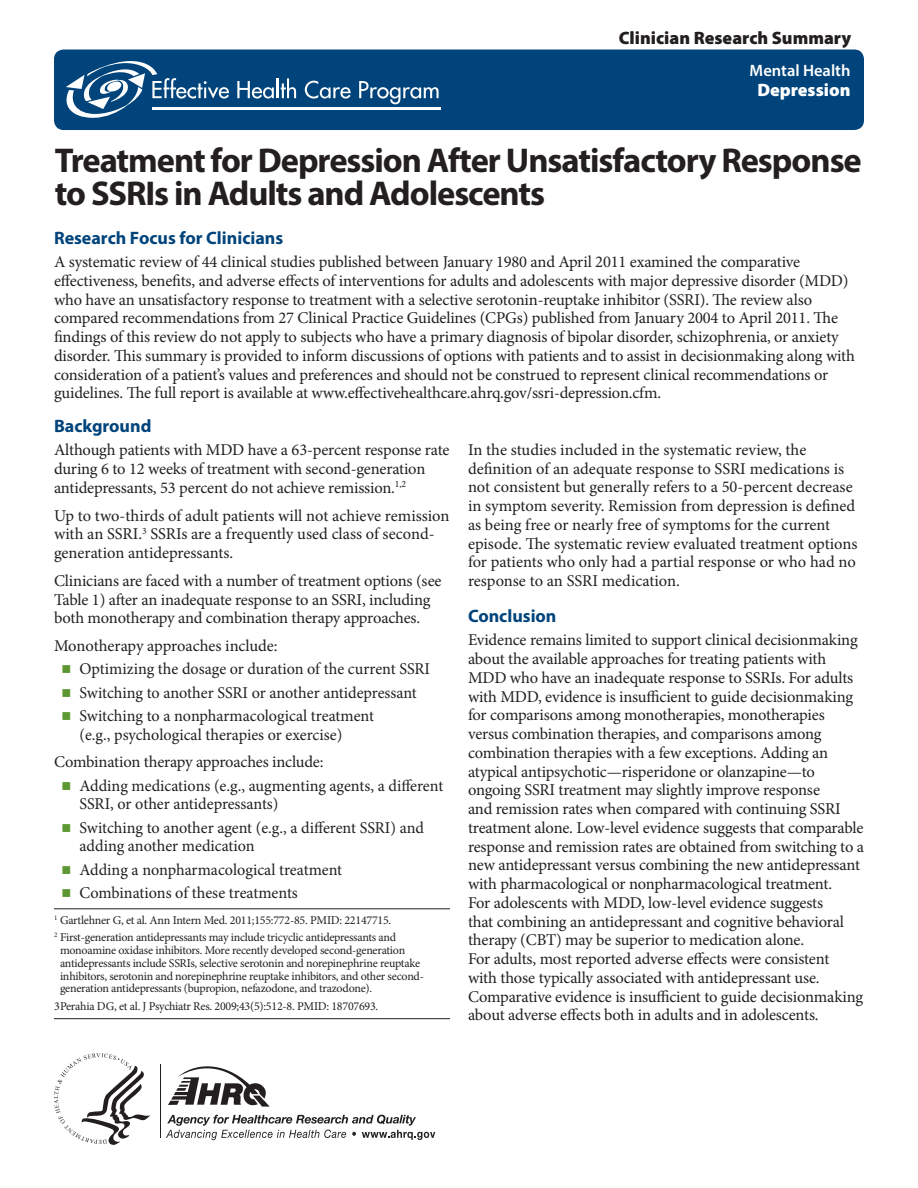
<style>
.page{position:relative;width:918px;height:1188px;background:#fff}
.page>*{position:absolute;margin:0;border:0;box-sizing:border-box;transform-origin:0 0}
.Major_Head{font:700 34.5px/33px "Myriad Pro";letter-spacing:-.03em;color:#231f20}
.Subhead_-_no_rule{font:700 18px "Myriad Pro";color:#00447b}
.document_type{font:900 18px "Myriad Pro";color:#231f20}
.Sub-category{font:900 18px "Myriad Pro";color:#fff}
.body_text{font:16.5px/18.8px "Minion Pro";letter-spacing:-.01em;color:#231f20}
.Major_Category{font:600 16.5px "Myriad Pro";color:#fff}
.body_text-2{font:12px/12.8px "Minion Pro";letter-spacing:-.02em;color:#231f20}
</style>
<div class="page">
<div style="left:55px;top:50px;width:808px;height:79px;background:#00447b;border-radius:9px"></div>
<div style="left:54px;top:50px;width:810px;height:80px;border:2px solid #00447b;border-radius:9px"></div>
<svg style="left:166px;top:1115px;width:269px;height:25px"></svg>
<hr style="left:160px;top:1065px;width:1px;height:73px;background:#231f20">
<svg style="left:168px;top:1066px;width:102px;height:41px"></svg>
<svg style="left:54px;top:1053px;width:96px;height:92px"></svg>
<svg style="left:237px;top:81px;width:37px;height:18px"></svg>
<hr style="left:277px;top:78px;width:2px;height:20px;background:#fff">
<svg style="left:281px;top:78px;width:15px;height:20px"></svg>
<svg style="left:305px;top:81px;width:46px;height:18px"></svg>
<svg style="left:359px;top:81px;width:80px;height:23px"></svg>
<svg style="left:66px;top:61px;width:163px;height:57px"></svg>
<hr style="left:152px;top:107px;width:289px;height:3px;background:#fff">
<hr style="left:54px;top:909px;width:396px;height:1px;background:#231f20">
<hr style="left:54px;top:1018px;width:396px;height:1px;background:#231f20">
<p class="document_type" style="left:619px;top:26px;width:234px">Clinician Research Summary</p>
<p class="Major_Category" style="left:750px;top:60px;width:102px">Mental Health</p>
<p class="Sub-category" style="left:757px;top:78px;width:95px">Depression</p>
<p class="Major_Head" style="left:55px;top:142px;width:809px">Treatment for Depression After Unsatisfactory Response to SSRIs in Adults and Adolescents</p>
<p class="Subhead_-_no_rule" style="left:54px;top:226px;width:231px">Research Focus for Clinicians</p>
<p class="body_text" style="left:54px;top:252px;width:803px">A systematic review of 44 clinical studies published between January 1980 and April 2011 examined the comparative effectiveness, benefits, and adverse effects of interventions for adults and adolescents with major depressive disorder (MDD) who have an unsatisfactory response to treatment with a selective serotonin-reuptake inhibitor (SSRI). The review also compared recommendations from 27 Clinical Practice Guidelines (CPGs) published from January 2004 to April 2011. The findings of this review do not apply to subjects who have a primary diagnosis of bipolar disorder, schizophrenia, or anxiety disorder. This summary is provided to inform discussions of options with patients and to assist in decisionmaking along with consideration of a patient’s values and preferences and should not be construed to represent clinical recommendations or guidelines. The full report is available at www.effectivehealthcare.ahrq.gov/ssri-depression.cfm.</p>
<p class="Subhead_-_no_rule" style="left:54px;top:414px;width:99px">Background</p>
<p class="body_text" style="left:54px;top:441px;width:397px">Although patients with MDD have a 63-percent response rate during 6 to 12 weeks of treatment with second-generation antidepressants, 53 percent do not achieve remission.<sup>1,2</sup></p>
<p class="body_text" style="left:54px;top:506px;width:397px">Up to two-thirds of adult patients will not achieve remission with an SSRI.<sup>3</sup> SSRIs are a frequently used class of second&shy;generation antidepressants.</p>
<p class="body_text" style="left:54px;top:571px;width:389px">Clinicians are faced with a number of treatment options (see<br>Table 1) after an inadequate response to an SSRI, including both monotherapy and combination therapy approaches.</p>
<p class="body_text" style="left:54px;top:636px;width:225px">Monotherapy approaches include:</p>
<p class="body_text" style="left:80px;top:660px;width:352px">Optimizing the dosage or duration of the current SSRI</p>
<p class="body_text" style="left:80px;top:683px;width:339px">Switching to another SSRI or another antidepressant</p>
<p class="body_text" style="left:80px;top:706px;width:296px">Switching to a nonpharmacological treatment (e.g., psychological therapies or exercise)</p>
<p class="body_text" style="left:54px;top:753px;width:271px">Combination therapy approaches include:</p>
<p class="body_text" style="left:80px;top:776px;width:365px">Adding medications (e.g., augmenting agents, a different<br>SSRI, or other antidepressants)</p>
<p class="body_text" style="left:80px;top:818px;width:346px">Switching to another agent (e.g., a different SSRI) and adding another medication</p>
<p class="body_text" style="left:80px;top:860px;width:264px">Adding a nonpharmacological treatment</p>
<p class="body_text" style="left:80px;top:883px;width:220px">Combinations of these treatments</p>
<p class="body_text-2" style="left:54px;top:914px;width:339px"><sup>1</sup> Gartlehner G, et al. Ann Intern Med. 2011;155:772-85. PMID: 22147715.</p>
<p class="body_text-2" style="left:60px;top:931px;width:366px;text-indent:-6px"><sup>2</sup> First-generation antidepressants may include tricyclic antidepressants and monoamine oxidase inhibitors. More recently developed second-generation antidepressants include SSRIs, selective serotonin and norepinephrine reuptake inhibitors, serotonin and norepinephrine reuptake inhibitors, and other second&shy;generation antidepressants (bupropion, nefazodone, and trazodone).</p>
<p class="body_text-2" style="left:54px;top:999px;width:326px">3Perahia DG, et al. J Psychiatr Res. 2009;43(5):512-8. PMID: 18707693.</p>
<p class="body_text" style="left:468px;top:440px;width:391px">In the studies included in the systematic review, the definition of an adequate response to SSRI medications is not consistent but generally refers to a 50-percent decrease in symptom severity. Remission from depression is defined as being free or nearly free of symptoms for the current episode. The systematic review evaluated treatment options for patients who only had a partial response or who had no response to an SSRI medication.</p>
<p class="Subhead_-_no_rule" style="left:468px;top:604px;width:90px">Conclusion</p>
<p class="body_text" style="left:468px;top:631px;width:398px">Evidence remains limited to support clinical decisionmaking about the available approaches for treating patients with MDD who have an inadequate response to SSRIs. For adults with MDD, evidence is insufficient to guide decisionmaking for comparisons among monotherapies, monotherapies versus combination therapies, and comparisons among combination therapies with a few exceptions. Adding an atypical antipsychotic—risperidone or olanzapine—to ongoing SSRI treatment may slightly improve response<br>and remission rates when compared with continuing SSRI treatment alone. Low-level evidence suggests that comparable response and remission rates are obtained from switching to a new antidepressant versus combining the new antidepressant with pharmacological or nonpharmacological treatment.<br>For adolescents with MDD, low-level evidence suggests<br>that combining an antidepressant and cognitive behavioral therapy (CBT) may be superior to medication alone.<br>For adults, most reported adverse effects were consistent<br>with those typically associated with antidepressant use.<br>Comparative evidence is insufficient to guide decisionmaking about adverse effects both in adults and in adolescents.</p>
</div>
